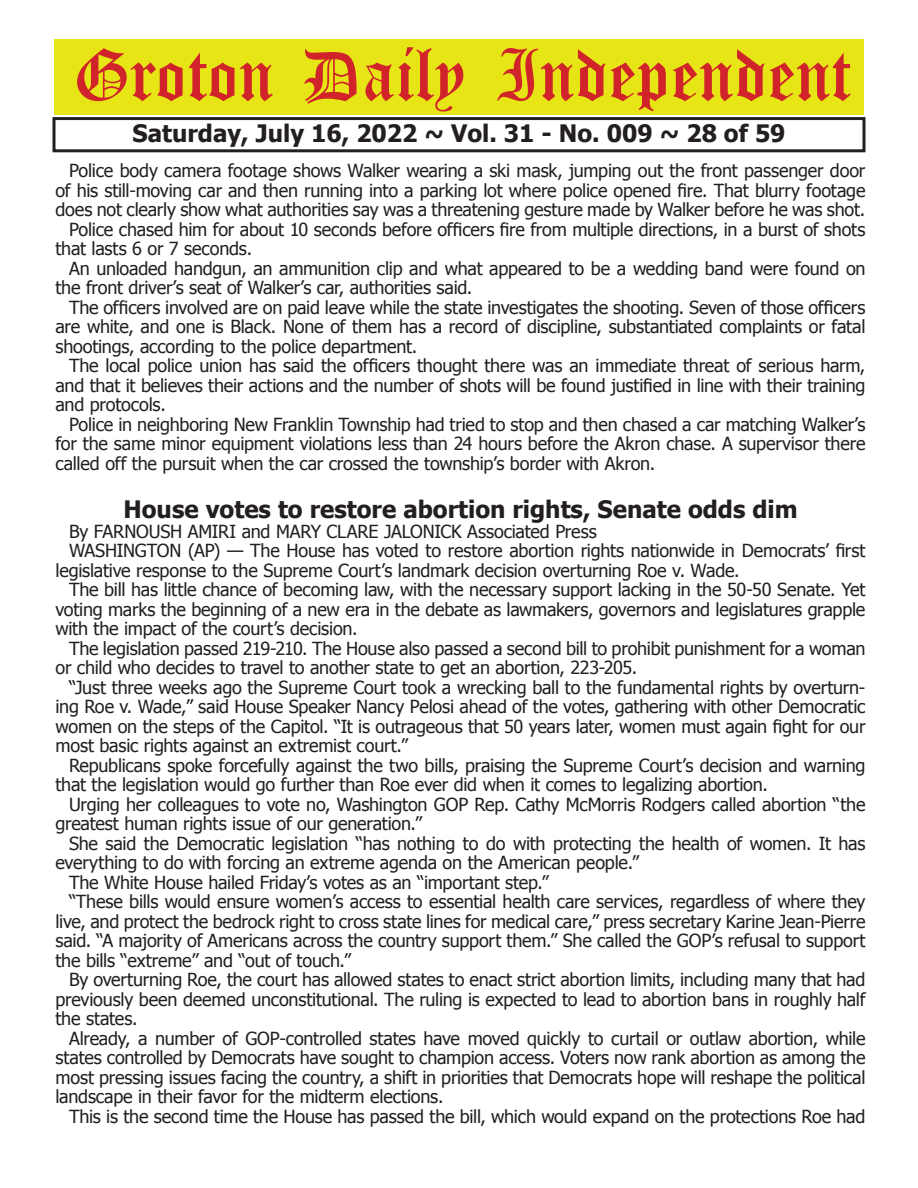
<style>
.page{position:relative;width:918px;height:1188px;background:#fff}
.page>*{position:absolute;margin:0;border:0;box-sizing:border-box;transform-origin:0 0}
.t1{font:54px "Old English Five";color:#d1232a}
.t2{font:700 24px "Tahoma";color:#231f20}
.t3{font:18px "Tahoma";letter-spacing:-.01em;color:#231f20}
</style>
<div class="page">
<div style="left:52px;top:117px;width:814px;height:35px;border:3px solid #231f20"></div>
<div style="left:54px;top:40px;width:810px;height:75px;background:#e7e515"></div>
<h1 class="t1" style="left:73px;top:50px;width:779px">Groton Daily Independent</h1>
<h2 class="t2" style="left:133px;top:116px;width:654px">Saturday, July 16, 2022 ~ Vol. 31 - No. 009 ~ 28 of 59</h2>
<p class="t3" style="left:69px;top:159px;width:798px">Police body camera footage shows Walker wearing a ski mask, jumping out the front passenger door</p>
<p class="t3" style="left:56px;top:178px;width:811px">of his still-moving car and then running into a parking lot where police opened fire. That blurry footage</p>
<p class="t3" style="left:56px;top:198px;width:811px">does not clearly show what authorities say was a threatening gesture made by Walker before he was shot.</p>
<p class="t3" style="left:69px;top:217px;width:798px">Police chased him for about 10 seconds before officers fire from multiple directions, in a burst of shots</p>
<p class="t3" style="left:56px;top:237px;width:198px">that lasts 6 or 7 seconds.</p>
<p class="t3" style="left:69px;top:256px;width:798px">An unloaded handgun, an ammunition clip and what appeared to be a wedding band were found on</p>
<p class="t3" style="left:56px;top:276px;width:418px">the front driver’s seat of Walker’s car, authorities said.</p>
<p class="t3" style="left:69px;top:295px;width:798px">The officers involved are on paid leave while the state investigates the shooting. Seven of those officers</p>
<p class="t3" style="left:56px;top:315px;width:811px">are white, and one is Black. None of them has a record of discipline, substantiated complaints or fatal</p>
<p class="t3" style="left:56px;top:334px;width:363px">shootings, according to the police department.</p>
<p class="t3" style="left:69px;top:354px;width:798px">The local police union has said the officers thought there was an immediate threat of serious harm,</p>
<p class="t3" style="left:56px;top:373px;width:811px">and that it believes their actions and the number of shots will be found justified in line with their training</p>
<p class="t3" style="left:56px;top:393px;width:112px">and protocols.</p>
<p class="t3" style="left:69px;top:412px;width:798px">Police in neighboring New Franklin Township had tried to stop and then chased a car matching Walker’s</p>
<p class="t3" style="left:56px;top:432px;width:812px">for the same minor equipment violations less than 24 hours before the Akron chase. A supervisor there</p>
<p class="t3" style="left:56px;top:451px;width:601px">called off the pursuit when the car crossed the township’s border with Akron.</p>
<h2 class="t2" style="left:124px;top:493px;width:676px">House votes to restore abortion rights, Senate odds dim</h2>
<p class="t3" style="left:69px;top:519px;width:529px">By FARNOUSH AMIRI and MARY CLARE JALONICK Associated Press</p>
<p class="t3" style="left:69px;top:539px;width:798px">WASHINGTON (AP) — The House has voted to restore abortion rights nationwide in Democrats’ first</p>
<p class="t3" style="left:56px;top:558px;width:686px">legislative response to the Supreme Court’s landmark decision overturning Roe v. Wade.</p>
<p class="t3" style="left:69px;top:578px;width:798px">The bill has little chance of becoming law, with the necessary support lacking in the 50-50 Senate. Yet</p>
<p class="t3" style="left:56px;top:597px;width:811px">voting marks the beginning of a new era in the debate as lawmakers, governors and legislatures grapple</p>
<p class="t3" style="left:56px;top:617px;width:304px">with the impact of the court’s decision.</p>
<p class="t3" style="left:69px;top:636px;width:798px">The legislation passed 219-210. The House also passed a second bill to prohibit punishment for a woman</p>
<p class="t3" style="left:56px;top:656px;width:583px">or child who decides to travel to another state to get an abortion, 223-205.</p>
<p class="t3" style="left:69px;top:675px;width:798px">“Just three weeks ago the Supreme Court took a wrecking ball to the fundamental rights by overturn-</p>
<p class="t3" style="left:56px;top:695px;width:812px">ing Roe v. Wade,” said House Speaker Nancy Pelosi ahead of the votes, gathering with other Democratic</p>
<p class="t3" style="left:56px;top:714px;width:811px">women on the steps of the Capitol. “It is outrageous that 50 years later, women must again fight for our</p>
<p class="t3" style="left:56px;top:734px;width:354px">most basic rights against an extremist court.”</p>
<p class="t3" style="left:69px;top:753px;width:798px">Republicans spoke forcefully against the two bills, praising the Supreme Court’s decision and warning</p>
<p class="t3" style="left:56px;top:773px;width:714px">that the legislation would go further than Roe ever did when it comes to legalizing abortion.</p>
<p class="t3" style="left:69px;top:792px;width:798px">Urging her colleagues to vote no, Washington GOP Rep. Cathy McMorris Rodgers called abortion “the</p>
<p class="t3" style="left:56px;top:812px;width:368px">greatest human rights issue of our generation.”</p>
<p class="t3" style="left:69px;top:831px;width:798px">She said the Democratic legislation “has nothing to do with protecting the health of women. It has</p>
<p class="t3" style="left:56px;top:851px;width:585px">everything to do with forcing an extreme agenda on the American people.”</p>
<p class="t3" style="left:69px;top:870px;width:481px">The White House hailed Friday’s votes as an “important step.”</p>
<p class="t3" style="left:69px;top:890px;width:798px">“These bills would ensure women’s access to essential health care services, regardless of where they</p>
<p class="t3" style="left:56px;top:909px;width:811px">live, and protect the bedrock right to cross state lines for medical care,” press secretary Karine Jean-Pierre</p>
<p class="t3" style="left:56px;top:929px;width:812px">said. “A majority of Americans across the country support them.” She called the GOP’s refusal to support</p>
<p class="t3" style="left:56px;top:948px;width:297px">the bills “extreme” and “out of touch.”</p>
<p class="t3" style="left:69px;top:968px;width:798px">By overturning Roe, the court has allowed states to enact strict abortion limits, including many that had</p>
<p class="t3" style="left:56px;top:987px;width:812px">previously been deemed unconstitutional. The ruling is expected to lead to abortion bans in roughly half</p>
<p class="t3" style="left:56px;top:1007px;width:84px">the states.</p>
<p class="t3" style="left:69px;top:1026px;width:798px">Already, a number of GOP-controlled states have moved quickly to curtail or outlaw abortion, while</p>
<p class="t3" style="left:56px;top:1046px;width:811px">states controlled by Democrats have sought to champion access. Voters now rank abortion as among the</p>
<p class="t3" style="left:56px;top:1065px;width:811px">most pressing issues facing the country, a shift in priorities that Democrats hope will reshape the political</p>
<p class="t3" style="left:56px;top:1084px;width:390px">landscape in their favor for the midterm elections.</p>
<p class="t3" style="left:69px;top:1104px;width:798px">This is the second time the House has passed the bill, which would expand on the protections Roe had</p>
</div>
